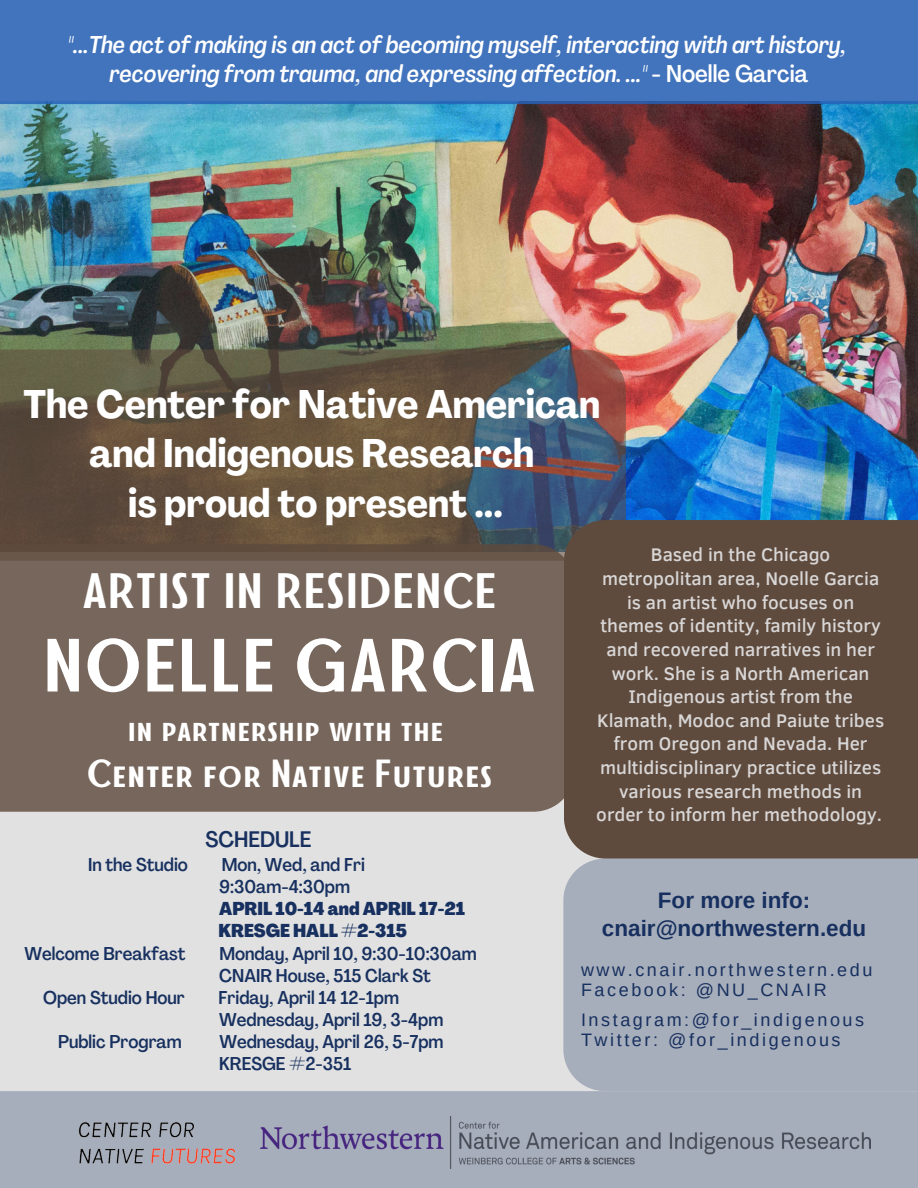
<style>
.page{position:relative;width:918px;height:1188px;background:#e1e1e1}
.page>*{position:absolute;margin:0;border:0;box-sizing:border-box;transform-origin:0 0}
.t1{font:75.3px "MADE The Artist Sans";color:#fff}
.t2{font:49.8px "MADE The Artist Sans";color:#fff}
.t3{font:700 condensed 39.3px/49.5px "Agrandir";color:#fff;text-align:center}
.t4{font:39.3px "MADE The Artist Sans";color:#fff}
.t5{font:34.8px "MADE The Artist Sans";color:#fff}
.t6{font:italic 500 condensed 24px/29.2px "Agrandir";color:#fff;text-align:center}
.t7{font:700 22.5px/28.2px "Arimo";color:#17305f;text-align:center}
.t8{font:500 condensed 22.2px "Agrandir";color:#17305f}
.t9{font:500 18.75px/23.7px "Clear Sans";color:#d8d6d6;text-align:center}
.t10{font:500 condensed 18.3px/22.2px "Agrandir";color:#17305f}
.t11{font:800 condensed 18.3px/22.2px "Agrandir";color:#17305f}
.t12{font:18px/20.2px "Arimo";letter-spacing:.145em;color:#17305f}
.s1{font-style:normal}
</style>
<div class="page">
<img style="left:0;top:104px;width:918px;height:416px">
<div style="left:564px;top:520px;width:354px;height:339px;background:#5f4b3d"></div>
<div style="left:0;top:561px;width:575px;height:251px;background:#76665b"></div>
<svg style="left:0;top:349px;width:626px;height:212px;background:#5f5247"></svg>
<div style="left:0;top:0;width:918px;height:104px;background:#4274bd"></div>
<div style="left:563px;top:859px;width:355px;height:232px;background:#a7aebb"></div>
<div style="left:0;top:1091px;width:918px;height:97px;background:#a7aebb"></div>
<img style="left:58px;top:1099px;width:200px;height:89px">
<img style="left:260px;top:1117px;width:610px;height:52px">
<p class="t6" style="left:68px;top:33px;width:780px">"...The act of making is an act of becoming myself, interacting with art history, recovering from trauma, and expressing affection. ..." <span class="s1">- Noelle Garcia</span></p>
<h3 class="t3" style="left:23px;top:383px;width:578px">The Center for Native American and Indigenous Research<br>is proud to present ...</h3>
<h2 class="t2" style="left:82px;top:561px;width:416px">ARTIST IN RESIDENCE</h2>
<h1 class="t1" style="left:43px;top:621px;width:495px">NOELLE GARCIA</h1>
<h3 class="t5" style="left:127px;top:708px;width:317px">in partnership with the</h3>
<h3 class="t4" style="left:86px;top:750px;width:408px">Center for Native Futures</h3>
<p class="t8" style="left:205px;top:830px;width:107px">SCHEDULE</p>
<p class="t10" style="left:88px;top:855px;width:101px">In the Studio</p>
<p class="t10" style="left:219px;top:855px;width:147px">Mon, Wed, and Fri<br>9:30am-4:30pm</p>
<p class="t11" style="left:218px;top:900px;width:248px">APRIL 10-14 and APRIL 17-21<br>KRESGE HALL #2-315</p>
<p class="t10" style="left:24px;top:944px;width:163px">Welcome Breakfast</p>
<p class="t10" style="left:219px;top:944px;width:259px">Monday, April 10, 9:30-10:30am<br>CNAIR House, 515 Clark St</p>
<p class="t10" style="left:43px;top:988px;width:143px">Open Studio Hour</p>
<p class="t10" style="left:219px;top:988px;width:226px">Friday, April 14 12-1pm<br>Wednesday, April 19, 3-4pm</p>
<p class="t10" style="left:58px;top:1033px;width:125px">Public Program</p>
<p class="t10" style="left:219px;top:1033px;width:226px">Wednesday, April 26, 5-7pm<br>KRESGE #2-351</p>
<p class="t9" style="left:596px;top:542px;width:290px">Based in the Chicago metropolitan area, Noelle Garcia is an artist who focuses on themes of identity, family history and recovered narratives in her work. She is a North American<br>Indigenous artist from the<br>Klamath, Modoc and Paiute tribes from Oregon and Nevada. Her multidisciplinary practice utilizes various research methods in order to inform her methodology.</p>
<p class="t7" style="left:602px;top:886px;width:266px">For more info: cnair@northwestern.edu</p>
<p class="t12" style="left:581px;top:960px;width:293px">www.cnair.northwestern.edu<br>Facebook: @NU_CNAIR</p>
<p class="t12" style="left:581px;top:1009px;width:285px">Instagram:@for_indigenous<br>Twitter: @for_indigenous</p>
</div>
